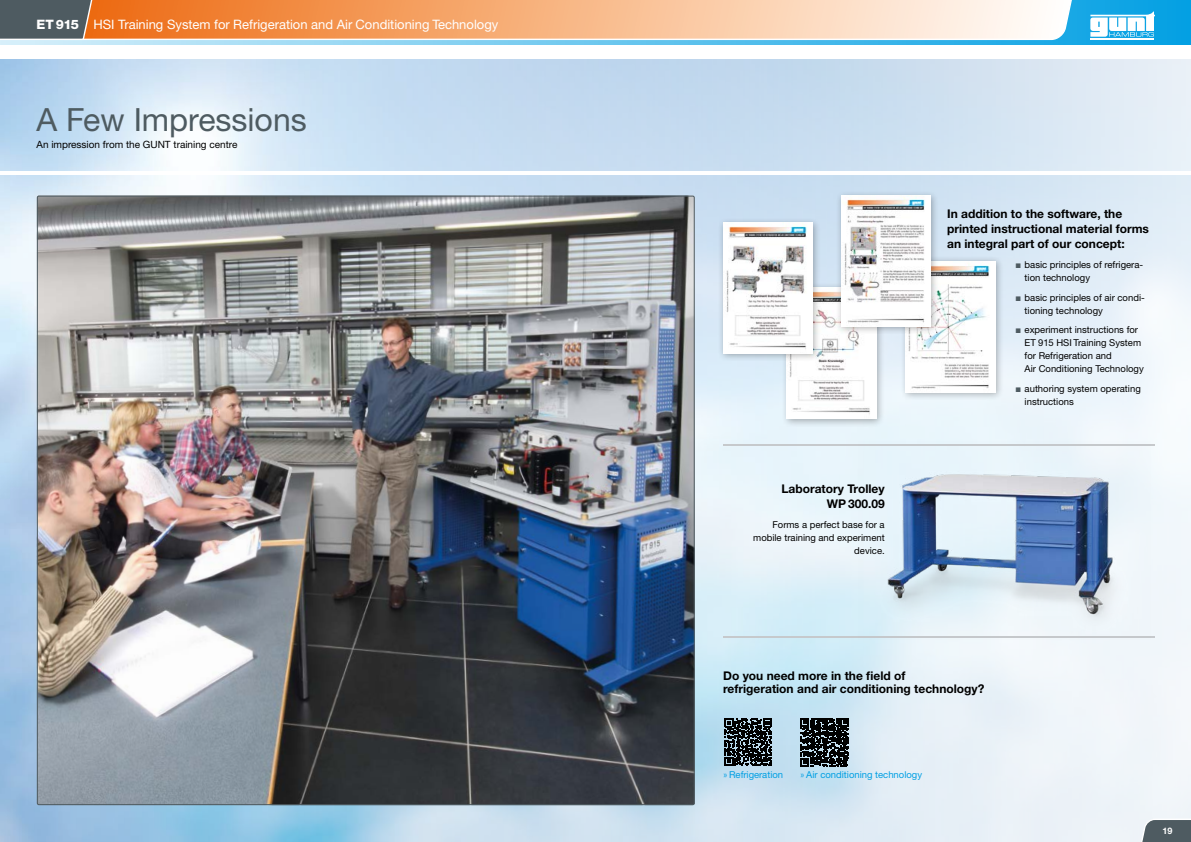
<style>
.page{position:relative;width:1191px;height:842px;background:#fff}
.page>*{position:absolute;margin:0;border:0;box-sizing:border-box;transform-origin:0 0}
.t1{font:32px "Helvetica Neue LT Std";color:#4e5b61}
.t2{font:13px "Helvetica Neue LT Std";color:#fff}
.t3{font:700 12px/15px "Helvetica Neue LT Std";color:#000}
.t4{font:10px "Helvetica Neue LT Std";color:#000}
.t5{font:9.5px/13px "Helvetica Neue LT Std";color:#000}
.t6{font:9.5px "Helvetica Neue LTW1 G";color:#009fe3}
.t7{font:700 9px "Helvetica Neue LT Std";color:#fff}
.s1{font-weight:800}
.s2{color:#4e5b61}
.s3{font-family:"Eurostile Next LT Pro"}
</style>
<div class="page">
<img style="left:0;top:176px;width:1191px;height:666px">
<hr style="left:723px;top:444px;width:431px;height:2px;background:#c6c9cc">
<hr style="left:723px;top:636px;width:431px;height:2px;background:#c6c9cc">
<svg style="left:1137px;top:818px;width:54px;height:24px"></svg>
<img style="left:859px;top:441px;width:291px;height:198px">
<div style="left:781px;top:282px;width:103px;height:145px;background:#000;opacity:.3"></div>
<img style="left:786px;top:288px;width:90px;height:131px">
<div style="left:717px;top:217px;width:104px;height:145px;background:#000;opacity:.3"></div>
<img style="left:723px;top:222px;width:89px;height:131px">
<div style="left:900px;top:255px;width:103px;height:146px;background:#000;opacity:.3"></div>
<img style="left:906px;top:261px;width:89px;height:131px">
<div style="left:835px;top:190px;width:104px;height:145px;background:#000;opacity:.3"></div>
<img style="left:841px;top:196px;width:89px;height:131px">
<img style="left:39px;top:198px;width:653px;height:605px">
<div style="left:0;top:0;width:1191px;height:45px;background:linear-gradient(to right,#d8f0fa,#03a0e3)"></div>
<hr style="left:1090px;top:38px;width:64px;height:2px;background:#fff">
<svg style="left:1090px;top:11px;width:65px;height:26px"></svg>
<svg style="left:0;top:0;width:1071px;height:41px;background:#e7b28b"></svg>
<svg style="left:724px;top:718px;width:48px;height:48px;background:#2e363b"></svg>
<svg style="left:800px;top:718px;width:49px;height:48px;background:#262c2f"></svg>
<h2 class="t2" style="left:37px;top:16px;width:463px"><span class="s1">ET915</span> HSI Training System for Refrigeration and Air Conditioning Technology</h2>
<h1 class="t1" style="left:37px;top:101px;width:272px">A Few Impressions</h1>
<p class="t4" style="left:37px;top:139px;width:202px">An impression from the GUNT training centre</p>
<p class="t3" style="left:781px;top:481px;width:105px;text-align:right">Laboratory Trolley<br>WP 300.09</p>
<p class="t5" style="left:753px;top:518px;width:133px;text-align:right">Forms a perfect base for a mobile training and experiment device.</p>
<p class="t3" style="left:947px;top:206px;width:203px">In addition to the software, the printed instructional material forms an integral part of our concept:</p>
<p class="t5" style="left:1024px;top:258px;width:120px;text-indent:-9px"><span class="s2">•</span> basic principles of refrigera&shy;tion technology</p>
<p class="t5" style="left:1024px;top:291px;width:122px;text-indent:-9px"><span class="s2">•</span> basic principles of air condi&shy;tioning technology</p>
<p class="t5" style="left:1024px;top:323px;width:121px;text-indent:-9px"><span class="s2">•</span> experiment instructions for<br>ET 915 HSI Training System for Refrigeration and<br>Air Conditioning Technology</p>
<p class="t5" style="left:1024px;top:382px;width:118px;text-indent:-9px"><span class="s2">•</span> authoring system operating instructions</p>
<p class="t3" style="left:723px;top:669px;width:263px;line-height:13px">Do you need more in the field of<br>refrigeration and air conditioning technology?</p>
<p class="t6" style="left:723px;top:769px;width:61px"><span class="s3">»</span> Refrigeration</p>
<p class="t6" style="left:800px;top:769px;width:123px"><span class="s3">»</span> Air conditioning technology</p>
<p class="t7" style="left:1162px;top:825px;width:12px">19</p>
</div>
